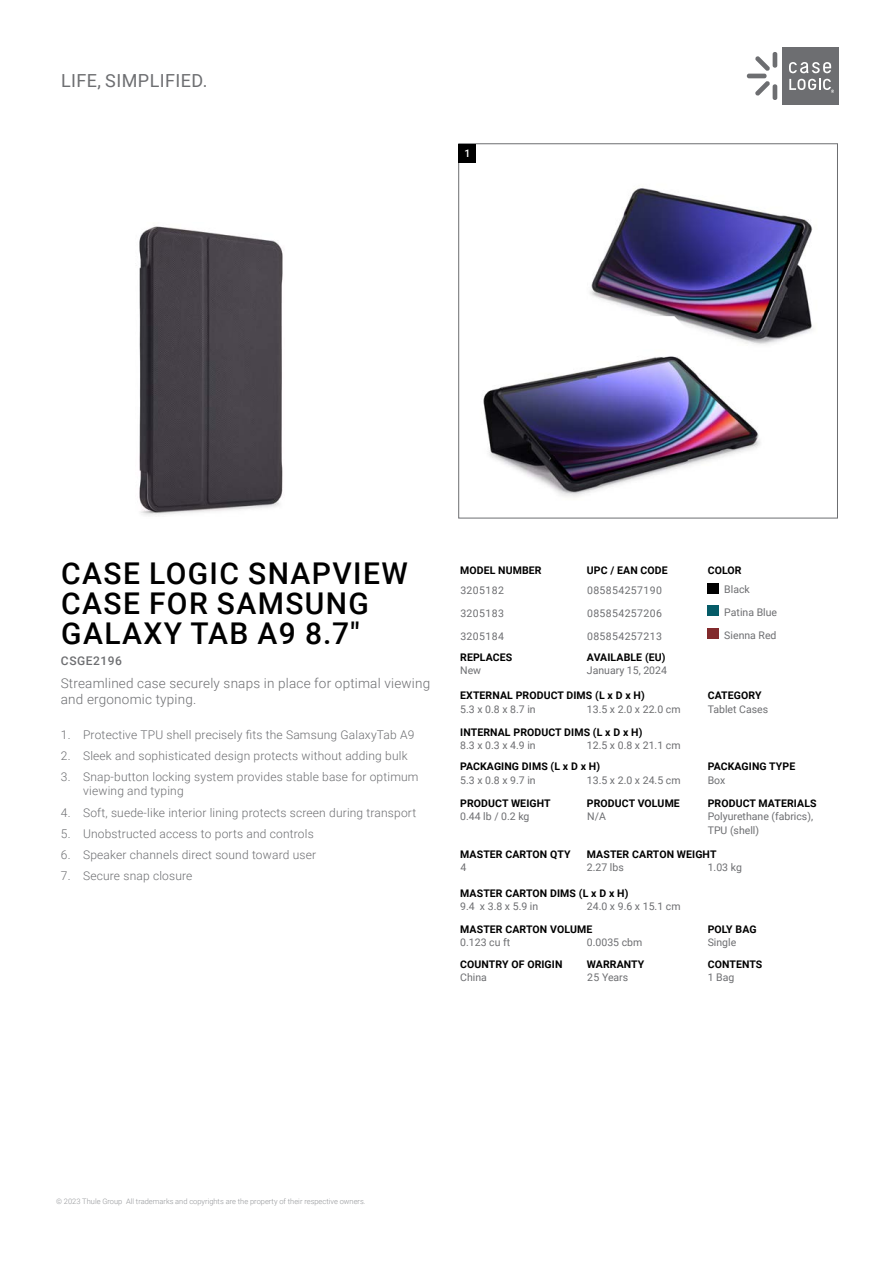
<style>
.page{position:relative;width:893px;height:1263px;background:#fff}
.page>*{position:absolute;margin:0;border:0;box-sizing:border-box;transform-origin:0 0}
.t1{font:500 30px/30px "Roboto";letter-spacing:.045em;color:#000}
.t2{font:18px "Roboto";letter-spacing:.025em;color:#6d6e71}
.t3{font:300 13.5px/16.2px "Roboto";letter-spacing:.015em;color:#6d6e71}
.t4{font:300 12px/14.4px "Roboto";letter-spacing:.015em;color:#6d6e71}
.t5{font:500 12px "Roboto";letter-spacing:.045em;color:#6d6e71}
.t6{font:700 10.5px "Roboto";letter-spacing:.01em;color:#000}
.t7{font:10.5px/13.5px "Roboto";color:#6d6e71}
.t8{font:10.5px "Roboto";letter-spacing:.035em;color:#6d6e71}
.t9{font:500 10.5px "Roboto";color:#fff}
.t10{font:300 7.5px "Roboto";color:#939598}
</style>
<div class="page">
<div style="left:708px;top:583px;width:11px;height:10px;background:#000"></div>
<div style="left:708px;top:605px;width:11px;height:11px;background:#055b67"></div>
<div style="left:708px;top:628px;width:11px;height:11px;background:#822a2c"></div>
<img style="left:590px;top:188px;width:223px;height:157px">
<div style="left:458px;top:143px;width:380px;height:375px;border:1px solid #6d6e71"></div>
<div style="left:459px;top:144px;width:17px;height:18px;background:#000"></div>
<img style="left:139px;top:226px;width:144px;height:290px">
<img style="left:483px;top:316px;width:281px;height:181px">
<div style="left:782px;top:47px;width:57px;height:58px;background:#6d6e71"></div>
<svg style="left:747px;top:52px;width:30px;height:48px"></svg>
<svg style="left:789px;top:62px;width:42px;height:11px"></svg>
<svg style="left:789px;top:79px;width:45px;height:14px"></svg>
<h2 class="t2" style="left:61px;top:68px;width:148px">LIFE, SIMPLIFIED.</h2>
<p class="t9" style="left:464px;top:146px;width:7px">1</p>
<h1 class="t1" style="left:61px;top:557px;width:348px">CASE LOGIC SNAPVIEW<br>CASE FOR SAMSUNG<br>GALAXY TAB A9 8.7"</h1>
<p class="t5" style="left:61px;top:652px;width:63px">CSGE2196</p>
<p class="t3" style="left:61px;top:674px;width:371px">Streamlined case securely snaps in place for optimal viewing and ergonomic typing.</p>
<p class="t4" style="left:61px;top:727px;width:355px">1. Protective TPU shell precisely fits the Samsung GalaxyTab A9</p>
<p class="t4" style="left:61px;top:748px;width:348px">2. Sleek and sophisticated design protects without adding bulk</p>
<p class="t4" style="left:83px;top:769px;width:337px;text-indent:-22px">3. Snap-button locking system provides stable base for optimum viewing and typing</p>
<p class="t4" style="left:61px;top:805px;width:357px">4. Soft, suede-like interior lining protects screen during transport</p>
<p class="t4" style="left:61px;top:826px;width:255px">5. Unobstructed access to ports and controls</p>
<p class="t4" style="left:61px;top:847px;width:257px">6. Speaker channels direct sound toward user</p>
<p class="t4" style="left:61px;top:868px;width:133px">7. Secure snap closure</p>
<p class="t6" style="left:460px;top:563px;width:83px">MODEL NUMBER</p>
<p class="t6" style="left:587px;top:563px;width:82px">UPC / EAN CODE</p>
<p class="t6" style="left:708px;top:563px;width:35px">COLOR</p>
<p class="t8" style="left:460px;top:583px;width:45px">3205182</p>
<p class="t8" style="left:587px;top:583px;width:76px">085854257190</p>
<p class="t7" style="left:724px;top:582px;width:27px">Black</p>
<p class="t8" style="left:460px;top:606px;width:45px">3205183</p>
<p class="t8" style="left:587px;top:606px;width:76px">085854257206</p>
<p class="t7" style="left:724px;top:605px;width:54px">Patina Blue</p>
<p class="t8" style="left:460px;top:628px;width:45px">3205184</p>
<p class="t8" style="left:587px;top:628px;width:76px">085854257213</p>
<p class="t7" style="left:724px;top:628px;width:54px">Sienna Red</p>
<p class="t6" style="left:460px;top:650px;width:54px">REPLACES</p>
<p class="t6" style="left:587px;top:650px;width:80px">AVAILABLE (EU)</p>
<p class="t7" style="left:460px;top:663px;width:22px">New</p>
<p class="t7" style="left:587px;top:663px;width:82px">January 15, 2024</p>
<p class="t6" style="left:460px;top:688px;width:186px">EXTERNAL PRODUCT DIMS (L x D x H)</p>
<p class="t6" style="left:708px;top:688px;width:55px">CATEGORY</p>
<p class="t7" style="left:460px;top:702px;width:77px">5.3 x 0.8 x 8.7 in</p>
<p class="t7" style="left:587px;top:702px;width:95px">13.5 x 2.0 x 22.0 cm</p>
<p class="t7" style="left:708px;top:702px;width:62px">Tablet Cases</p>
<p class="t6" style="left:460px;top:725px;width:184px">INTERNAL PRODUCT DIMS (L x D x H)</p>
<p class="t7" style="left:460px;top:738px;width:77px">8.3 x 0.3 x 4.9 in</p>
<p class="t7" style="left:587px;top:738px;width:95px">12.5 x 0.8 x 21.1 cm</p>
<p class="t6" style="left:460px;top:759px;width:141px">PACKAGING DIMS (L x D x H)</p>
<p class="t6" style="left:708px;top:759px;width:89px">PACKAGING TYPE</p>
<p class="t7" style="left:460px;top:773px;width:77px">5.3 x 0.8 x 9.7 in</p>
<p class="t7" style="left:587px;top:773px;width:95px">13.5 x 2.0 x 24.5 cm</p>
<p class="t7" style="left:708px;top:773px;width:19px">Box</p>
<p class="t6" style="left:460px;top:796px;width:92px">PRODUCT WEIGHT</p>
<p class="t6" style="left:587px;top:796px;width:94px">PRODUCT VOLUME</p>
<p class="t6" style="left:708px;top:796px;width:110px">PRODUCT MATERIALS</p>
<p class="t7" style="left:460px;top:809px;width:71px">0.44 lb / 0.2 kg</p>
<p class="t7" style="left:587px;top:809px;width:21px">N/A</p>
<p class="t7" style="left:708px;top:809px;width:107px">Polyurethane (fabrics),<br>TPU (shell)</p>
<p class="t6" style="left:460px;top:847px;width:112px">MASTER CARTON QTY</p>
<p class="t6" style="left:587px;top:847px;width:131px">MASTER CARTON WEIGHT</p>
<p class="t7" style="left:460px;top:860px;width:7px">4</p>
<p class="t7" style="left:587px;top:860px;width:38px">2.27 lbs</p>
<p class="t7" style="left:708px;top:860px;width:36px">1.03 kg</p>
<p class="t6" style="left:460px;top:886px;width:170px">MASTER CARTON DIMS (L x D x H)</p>
<p class="t7" style="left:460px;top:899px;width:80px">9.4 x 3.8 x 5.9 in</p>
<p class="t7" style="left:587px;top:899px;width:95px">24.0 x 9.6 x 15.1 cm</p>
<p class="t6" style="left:460px;top:922px;width:134px">MASTER CARTON VOLUME</p>
<p class="t6" style="left:708px;top:922px;width:50px">POLY BAG</p>
<p class="t7" style="left:460px;top:935px;width:51px">0.123 cu ft</p>
<p class="t7" style="left:587px;top:935px;width:57px">0.0035 cbm</p>
<p class="t7" style="left:708px;top:935px;width:30px">Single</p>
<p class="t6" style="left:460px;top:957px;width:104px">COUNTRY OF ORIGIN</p>
<p class="t6" style="left:587px;top:957px;width:59px">WARRANTY</p>
<p class="t6" style="left:708px;top:957px;width:56px">CONTENTS</p>
<p class="t7" style="left:460px;top:970px;width:28px">China</p>
<p class="t7" style="left:587px;top:970px;width:43px">25 Years</p>
<p class="t7" style="left:708px;top:970px;width:28px">1 Bag</p>
<p class="t10" style="left:56px;top:1195px;width:311px">© 2023 Thule Group All trademarks and copyrights are the property of their respective owners.</p>
</div>
